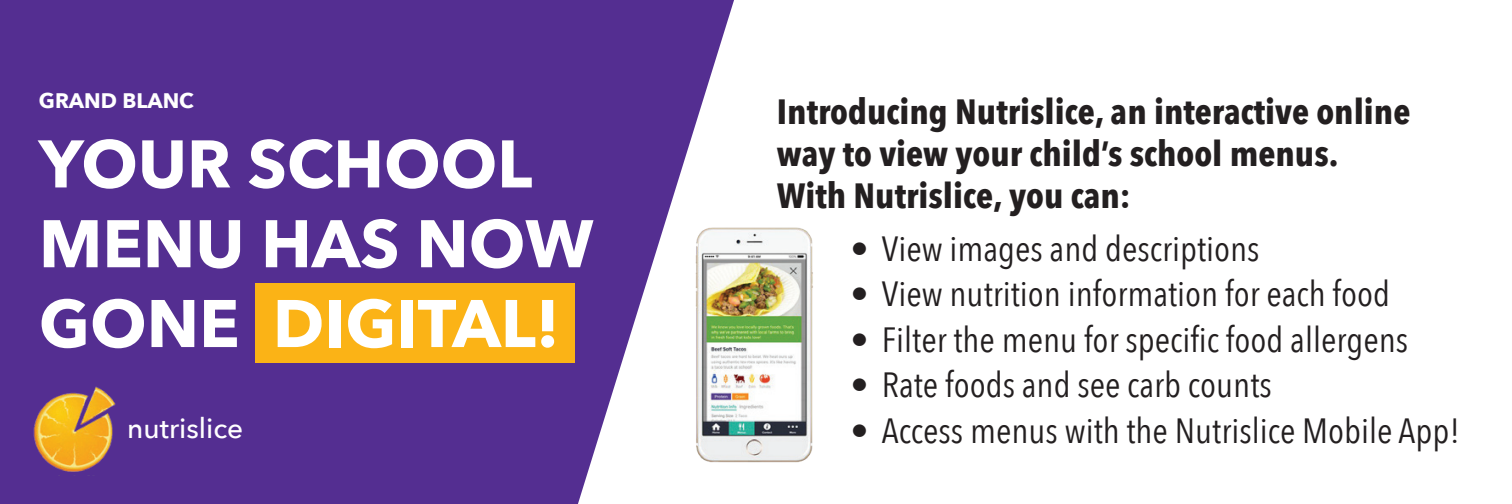
<style>
.page{position:relative;width:1512px;height:504px;background:#fff}
.page>*{position:absolute;margin:0;border:0;box-sizing:border-box;transform-origin:0 0}
.t1{font:700 66.5px/79.8px "Avenir Next";color:#fff}
.t2{font:35px "Avenir Next Condensed";color:#231f20;scale:1.04 1}
.t3{font:700 35px/42px "Avenir Next Condensed";color:#231f20}
.t4{font:500 28px "Avenir Next";color:#fff}
.t5{font:700 21px "Avenir Next";color:#fff}
</style>
<div class="page">
<svg style="left:0;top:0;width:734px;height:504px;background:#623f9a"></svg>
<div style="left:256px;top:283px;width:319px;height:80px;background:#fbb316"></div>
<img style="left:33px;top:386px;width:85px;height:89px">
<img style="left:688px;top:220px;width:125px;height:250px">
<p class="t5" style="left:39px;top:82px;width:157px">GRAND BLANC</p>
<p class="t1" style="left:39px;top:123px;width:495px">YOUR SCHOOL</p>
<p class="t1" style="left:39px;top:203px;width:556px">MENU HAS NOW<br>GONE DIGITAL!</p>
<p class="t4" style="left:127px;top:404px;width:118px">nutrislice</p>
<p class="t3" style="left:777px;top:91px;width:635px">Introducing Nutrislice, an interactive online</p>
<p class="t3" style="left:777px;top:133px;width:563px">way to view your child’s school menus.<br>With Nutrislice, you can:</p>
<p class="t2" style="left:850px;top:218px;width:395px">• View images and descriptions</p>
<p class="t2" style="left:850px;top:264px;width:521px">• View nutrition information for each food</p>
<p class="t2" style="left:850px;top:309px;width:538px">• Filter the menu for specific food allergens</p>
<p class="t2" style="left:850px;top:355px;width:407px">• Rate foods and see carb counts</p>
<p class="t2" style="left:850px;top:400px;width:588px">• Access menus with the Nutrislice Mobile App!</p>
</div>
